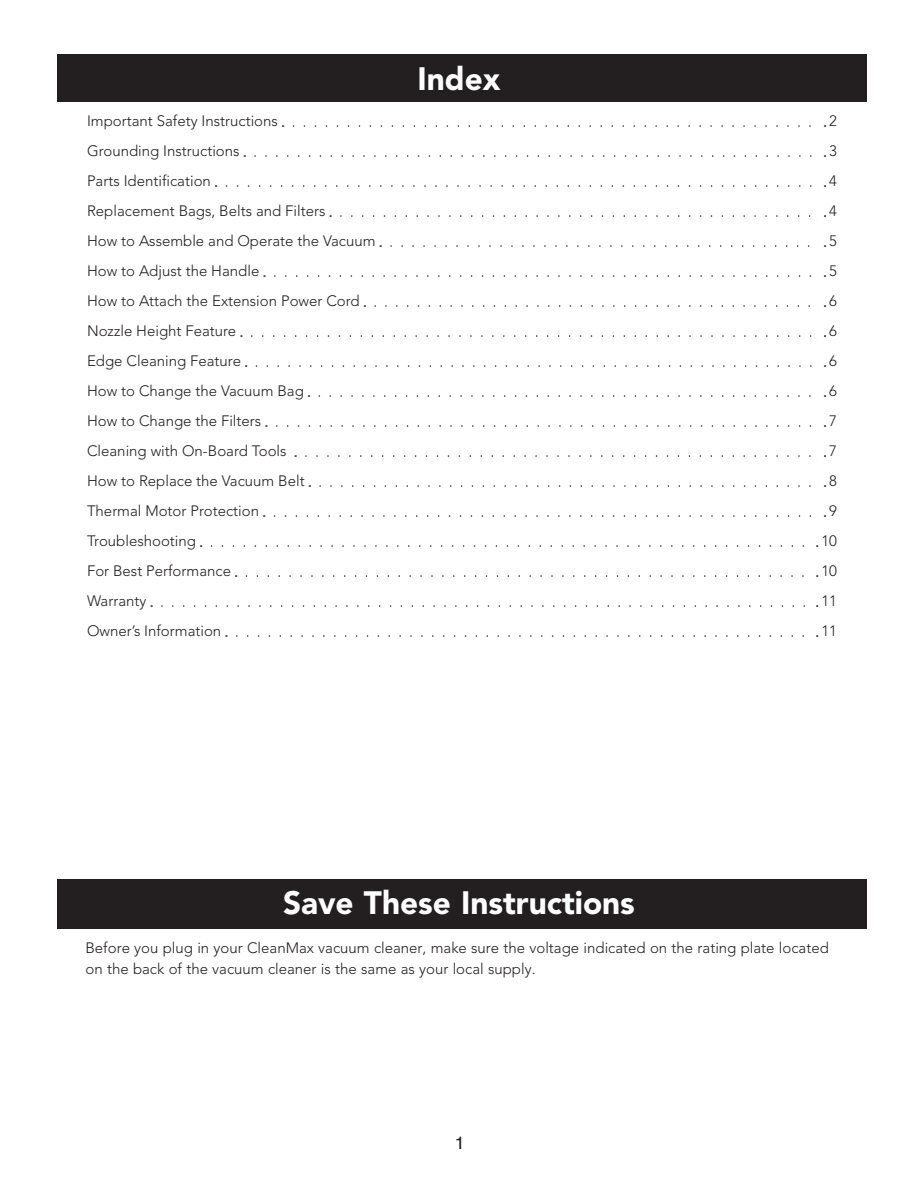
<style>
.page{position:relative;width:918px;height:1188px;background:#fff}
.page>*{position:absolute;margin:0;border:0;box-sizing:border-box;transform-origin:0 0}
.t1{font:900 32.1px "Avenir";color:#fff}
.t2{font:18px "Helvetica";color:#231f20}
.Paragraph_Style_1{font:300 15px/21px "Avenir";color:#231f20}
</style>
<div class="page">
<div style="left:57px;top:54px;width:810px;height:47px;background:#231f20"></div>
<div style="left:57px;top:879px;width:810px;height:50px;background:#231f20"></div>
<svg style="left:293px;top:125px;width:518px;height:2px"></svg>
<svg style="left:255px;top:155px;width:557px;height:2px"></svg>
<svg style="left:226px;top:185px;width:586px;height:2px"></svg>
<svg style="left:341px;top:215px;width:470px;height:2px"></svg>
<svg style="left:391px;top:245px;width:419px;height:2px"></svg>
<svg style="left:275px;top:275px;width:537px;height:2px"></svg>
<svg style="left:375px;top:305px;width:435px;height:2px"></svg>
<svg style="left:252px;top:335px;width:560px;height:2px"></svg>
<svg style="left:256px;top:365px;width:556px;height:2px"></svg>
<svg style="left:319px;top:395px;width:492px;height:2px"></svg>
<svg style="left:277px;top:425px;width:535px;height:2px"></svg>
<svg style="left:306px;top:455px;width:505px;height:2px"></svg>
<svg style="left:320px;top:485px;width:491px;height:2px"></svg>
<svg style="left:275px;top:515px;width:537px;height:2px"></svg>
<svg style="left:211px;top:545px;width:593px;height:2px"></svg>
<svg style="left:246px;top:575px;width:558px;height:2px"></svg>
<svg style="left:162px;top:605px;width:643px;height:2px"></svg>
<svg style="left:237px;top:635px;width:567px;height:2px"></svg>
<p class="t1" style="left:418px;top:59px;width:84px">Index</p>
<p class="Paragraph_Style_1" style="left:87px;top:111px;width:192px">Important Safety Instructions</p>
<p class="Paragraph_Style_1" style="left:829px;top:111px;width:9px">2</p>
<p class="Paragraph_Style_1" style="left:87px;top:141px;width:154px">Grounding Instructions</p>
<p class="Paragraph_Style_1" style="left:829px;top:141px;width:9px">3</p>
<p class="Paragraph_Style_1" style="left:87px;top:171px;width:125px">Parts Identification</p>
<p class="Paragraph_Style_1" style="left:829px;top:171px;width:9px">4</p>
<p class="Paragraph_Style_1" style="left:87px;top:201px;width:240px">Replacement Bags, Belts and Filters</p>
<p class="Paragraph_Style_1" style="left:829px;top:201px;width:9px">4</p>
<p class="Paragraph_Style_1" style="left:87px;top:231px;width:290px">How to Assemble and Operate the Vacuum</p>
<p class="Paragraph_Style_1" style="left:829px;top:231px;width:9px">5</p>
<p class="Paragraph_Style_1" style="left:87px;top:261px;width:174px">How to Adjust the Handle</p>
<p class="Paragraph_Style_1" style="left:829px;top:261px;width:9px">5</p>
<p class="Paragraph_Style_1" style="left:87px;top:291px;width:274px">How to Attach the Extension Power Cord</p>
<p class="Paragraph_Style_1" style="left:829px;top:291px;width:9px">6</p>
<p class="Paragraph_Style_1" style="left:87px;top:321px;width:151px">Nozzle Height Feature</p>
<p class="Paragraph_Style_1" style="left:829px;top:321px;width:9px">6</p>
<p class="Paragraph_Style_1" style="left:87px;top:351px;width:155px">Edge Cleaning Feature</p>
<p class="Paragraph_Style_1" style="left:829px;top:351px;width:9px">6</p>
<p class="Paragraph_Style_1" style="left:87px;top:381px;width:218px">How to Change the Vacuum Bag</p>
<p class="Paragraph_Style_1" style="left:829px;top:381px;width:9px">6</p>
<p class="Paragraph_Style_1" style="left:87px;top:411px;width:176px">How to Change the Filters</p>
<p class="Paragraph_Style_1" style="left:829px;top:411px;width:9px">7</p>
<p class="Paragraph_Style_1" style="left:87px;top:441px;width:201px">Cleaning with On-Board Tools</p>
<p class="Paragraph_Style_1" style="left:829px;top:441px;width:9px">7</p>
<p class="Paragraph_Style_1" style="left:87px;top:471px;width:219px">How to Replace the Vacuum Belt</p>
<p class="Paragraph_Style_1" style="left:829px;top:471px;width:9px">8</p>
<p class="Paragraph_Style_1" style="left:87px;top:501px;width:174px">Thermal Motor Protection</p>
<p class="Paragraph_Style_1" style="left:829px;top:501px;width:9px">9</p>
<p class="Paragraph_Style_1" style="left:87px;top:531px;width:110px">Troubleshooting</p>
<p class="Paragraph_Style_1" style="left:821px;top:531px;width:17px">10</p>
<p class="Paragraph_Style_1" style="left:87px;top:561px;width:145px">For Best Performance</p>
<p class="Paragraph_Style_1" style="left:821px;top:561px;width:17px">10</p>
<p class="Paragraph_Style_1" style="left:87px;top:591px;width:61px">Warranty</p>
<p class="Paragraph_Style_1" style="left:821px;top:591px;width:17px">11</p>
<p class="Paragraph_Style_1" style="left:87px;top:621px;width:136px">Owner’s Information</p>
<p class="Paragraph_Style_1" style="left:821px;top:621px;width:17px">11</p>
<p class="t1" style="left:283px;top:884px;width:353px">Save These Instructions</p>
<p class="Paragraph_Style_1" style="left:86px;top:937px;width:745px">Before you plug in your CleanMax vacuum cleaner, make sure the voltage indicated on the rating plate located on the back of the vacuum cleaner is the same as your local supply.</p>
<p class="t2" style="left:455px;top:1131px;width:12px">1</p>
</div>
